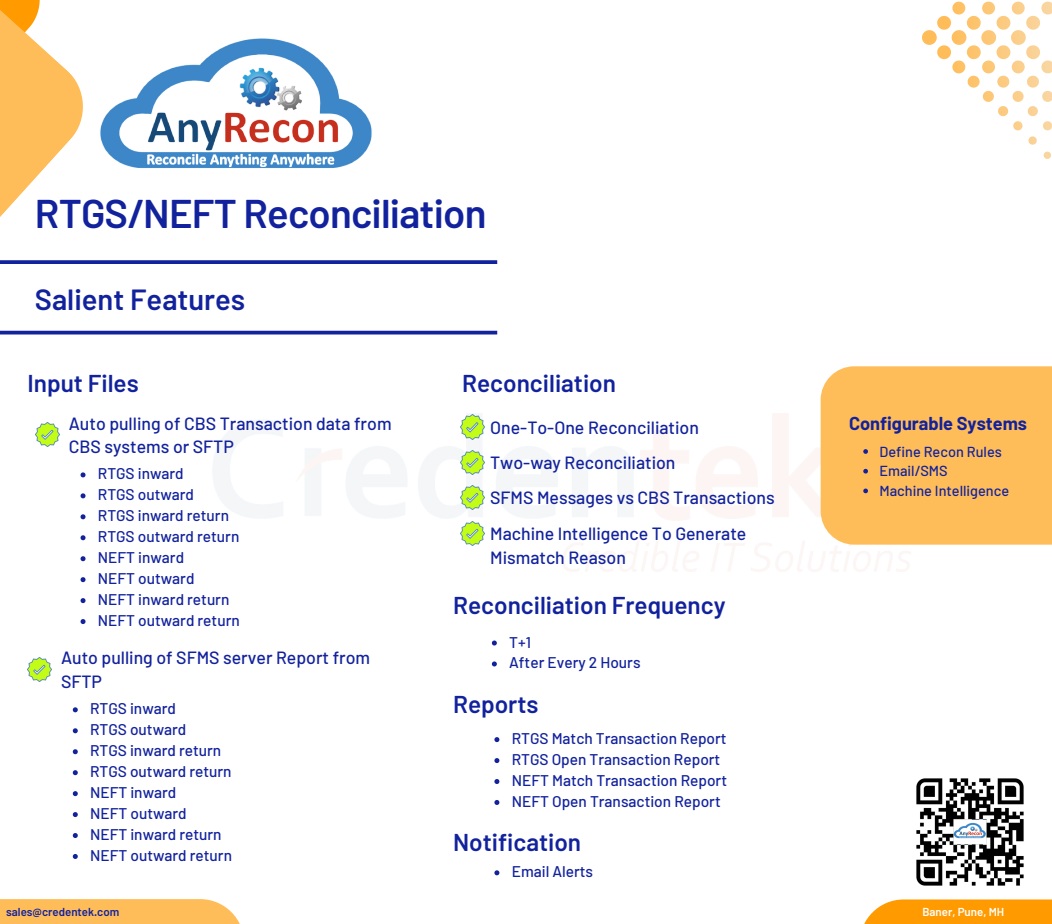
<style>
.page{position:relative;width:1052px;height:924px;background:#fff}
.page>*{position:absolute;margin:0;border:0;box-sizing:border-box;transform-origin:0 0}
.t1{font:600 40px "Barlow";letter-spacing:-.02em;color:#12229d}
.t2{font:600 29.12px "Barlow";color:#12229d}
.t3{font:600 24.38px "Barlow";color:#12229d}
.t4{font:700 18.25px "Barlow";color:#12229d}
.t5{font:500 17.62px/23.9px "Barlow";color:#12229d}
.t6{font:500 15.5px/20.9px "Barlow";color:#12229d}
.t7{font:500 14.5px/19.8px "Barlow";color:#12229d}
.t8{font:600 11.5px "Barlow";color:#12229d}
.t9{font:600 11.5px "Barlow";color:#fff}
</style>
<div class="page">
<svg style="left:103px;top:260px;width:394px;height:4px;background:#1f2fa2"></svg>
<img style="left:103px;top:38px;width:269px;height:130px">
<svg style="left:0;top:0;width:103px;height:264px"></svg>
<svg style="left:922px;top:1px;width:130px;height:158px"></svg>
<img style="left:916px;top:778px;width:108px;height:108px">
<img style="left:213px;top:414px;width:715px;height:157px">
<svg style="left:0;top:899px;width:240px;height:24px;background:#ffc061"></svg>
<svg style="left:864px;top:899px;width:188px;height:24px;background:#ffa214"></svg>
<img style="left:460px;top:450px;width:25px;height:24px">
<hr style="left:0;top:331px;width:497px;height:3px;background:#12229d">
<img style="left:35px;top:422px;width:24px;height:24px">
<svg style="left:81px;top:472px;width:5px;height:5px"></svg>
<svg style="left:81px;top:493px;width:5px;height:5px"></svg>
<svg style="left:81px;top:514px;width:5px;height:5px"></svg>
<svg style="left:81px;top:535px;width:5px;height:5px"></svg>
<svg style="left:81px;top:556px;width:5px;height:5px"></svg>
<svg style="left:81px;top:577px;width:5px;height:5px"></svg>
<svg style="left:81px;top:598px;width:5px;height:5px"></svg>
<svg style="left:81px;top:619px;width:5px;height:5px"></svg>
<svg style="left:494px;top:737px;width:5px;height:5px"></svg>
<svg style="left:494px;top:758px;width:5px;height:5px"></svg>
<svg style="left:494px;top:779px;width:5px;height:5px"></svg>
<svg style="left:494px;top:800px;width:5px;height:4px"></svg>
<svg style="left:492px;top:640px;width:5px;height:5px"></svg>
<svg style="left:492px;top:661px;width:5px;height:5px"></svg>
<img style="left:28px;top:657px;width:24px;height:24px">
<svg style="left:73px;top:707px;width:5px;height:5px"></svg>
<svg style="left:73px;top:728px;width:5px;height:5px"></svg>
<svg style="left:73px;top:749px;width:5px;height:5px"></svg>
<svg style="left:73px;top:770px;width:5px;height:5px"></svg>
<svg style="left:73px;top:791px;width:5px;height:5px"></svg>
<svg style="left:73px;top:812px;width:5px;height:5px"></svg>
<svg style="left:73px;top:833px;width:5px;height:5px"></svg>
<svg style="left:73px;top:854px;width:5px;height:4px"></svg>
<img style="left:460px;top:485px;width:25px;height:25px">
<img style="left:460px;top:415px;width:25px;height:24px">
<img style="left:460px;top:521px;width:25px;height:24px">
<svg style="left:494px;top:870px;width:5px;height:5px"></svg>
<div style="left:821px;top:366px;width:231px;height:178px;background:#ffbd59"></div>
<svg style="left:863px;top:449px;width:5px;height:5px"></svg>
<svg style="left:863px;top:469px;width:5px;height:4px"></svg>
<svg style="left:863px;top:488px;width:5px;height:5px"></svg>
<h1 class="t1" style="left:35px;top:188px;width:453px">RTGS/NEFT Reconciliation</h1>
<h2 class="t2" style="left:35px;top:281px;width:212px">Salient Features</h2>
<h3 class="t3" style="left:28px;top:367px;width:113px">Input Files</h3>
<h3 class="t3" style="left:462px;top:367px;width:155px">Reconciliation</h3>
<p class="t5" style="left:69px;top:410px;width:324px">Auto pulling of CBS Transaction data from<br>CBS systems or SFTP</p>
<p class="t6" style="left:98px;top:462px;width:143px">RTGS inward<br>RTGS outward<br>RTGS inward return<br>RTGS outward return<br>NEFT inward<br>NEFT outward<br>NEFT inward return<br>NEFT outward return</p>
<p class="t5" style="left:490px;top:415px;width:210px">One-To-One Reconciliation</p>
<p class="t5" style="left:490px;top:450px;width:187px">Two-way Reconciliation</p>
<p class="t5" style="left:490px;top:485px;width:286px">SFMS Messages vs CBS Transactions</p>
<p class="t5" style="left:490px;top:521px;width:258px">Machine Intelligence To Generate<br>Mismatch Reason</p>
<h3 class="t3" style="left:453px;top:590px;width:274px">Reconciliation Frequency</h3>
<p class="t6" style="left:509px;top:630px;width:23px">T+1</p>
<p class="t5" style="left:61px;top:645px;width:311px">Auto pulling of SFMS server Report from</p>
<p class="t6" style="left:509px;top:651px;width:133px">After Every 2 Hours</p>
<p class="t5" style="left:61px;top:669px;width:43px">SFTP</p>
<p class="t6" style="left:90px;top:697px;width:143px">RTGS inward<br>RTGS outward<br>RTGS inward return<br>RTGS outward return<br>NEFT inward<br>NEFT outward<br>NEFT inward return<br>NEFT outward return</p>
<h3 class="t3" style="left:453px;top:688px;width:87px">Reports</h3>
<p class="t6" style="left:512px;top:727px;width:217px">RTGS Match Transaction Report<br>RTGS Open Transaction Report<br>NEFT Match Transaction Report<br>NEFT Open Transaction Report</p>
<h3 class="t3" style="left:453px;top:826px;width:130px">Notification</h3>
<p class="t6" style="left:512px;top:860px;width:83px">Email Alerts</p>
<p class="t4" style="left:849px;top:412px;width:180px">Configurable Systems</p>
<p class="t7" style="left:879px;top:441px;width:131px">Define Recon Rules<br>Email/SMS<br>Machine Intelligence</p>
<p class="t8" style="left:6px;top:904px;width:115px">sales@credentek.com</p>
<p class="t9" style="left:922px;top:904px;width:83px">Baner, Pune, MH</p>
</div>
